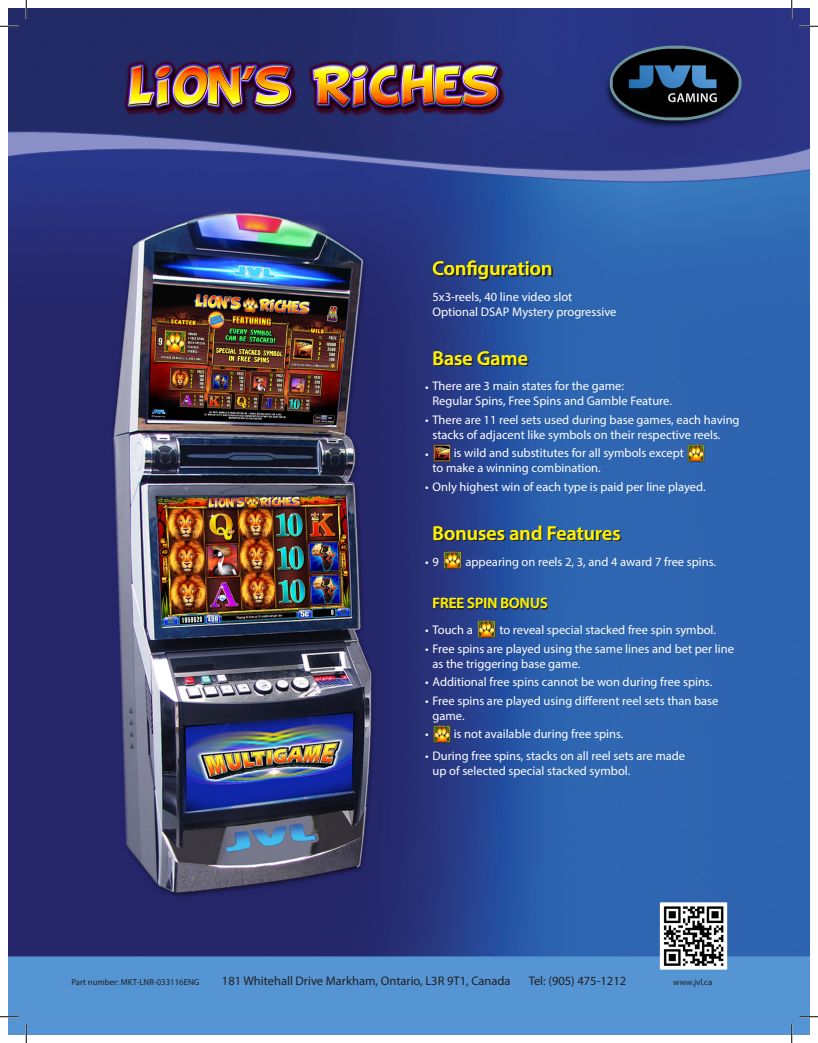
<style>
.page{position:relative;width:818px;height:1043px;background:#fff}
.page>*{position:absolute;margin:0;border:0;box-sizing:border-box;transform-origin:0 0}
.t1{font:600 20px "Myriad Pro";color:#fff101}
.t2{font:600 15px "Myriad Pro";color:#fff101}
.t3{font:12.5px/15px "Myriad Pro";color:#fff}
.t4{font:12.5px "Myriad Pro";color:#231f20}
.t5{font:8.75px "Myriad Pro";color:#231f20}
</style>
<div class="page">
<img style="left:9px;top:9px;width:800px;height:1025px">
<svg style="left:434px;top:262px;width:118px;height:18px;background:#253f75"></svg>
<svg style="left:435px;top:352px;width:93px;height:14px"></svg>
<svg style="left:435px;top:526px;width:186px;height:15px;background:#264275"></svg>
<svg style="left:434px;top:599px;width:114px;height:10px"></svg>
<img style="left:427px;top:438px;width:29px;height:29px">
<img style="left:427px;top:719px;width:29px;height:29px">
<img style="left:471px;top:614px;width:30px;height:29px">
<img style="left:681px;top:438px;width:30px;height:29px">
<img style="left:437px;top:545px;width:30px;height:29px">
<svg style="left:0;top:25px;width:19px;height:2px"></svg>
<svg style="left:799px;top:25px;width:19px;height:2px"></svg>
<svg style="left:0;top:1015px;width:19px;height:2px"></svg>
<svg style="left:799px;top:1015px;width:19px;height:2px"></svg>
<svg style="left:25px;top:0;width:2px;height:19px"></svg>
<svg style="left:25px;top:1024px;width:2px;height:18px"></svg>
<svg style="left:790px;top:0;width:2px;height:19px"></svg>
<svg style="left:790px;top:1024px;width:2px;height:18px"></svg>
<p class="t1" style="left:432px;top:256px;width:122px">Configuration</p>
<p class="t3" style="left:432px;top:289px;width:141px">5x3-reels, 40 line video slot</p>
<p class="t3" style="left:432px;top:304px;width:185px">Optional DSAP Mystery progressive</p>
<p class="t1" style="left:432px;top:345px;width:97px">Base Game</p>
<p class="t3" style="left:425px;top:378px;width:200px">• There are 3 main states for the game:</p>
<p class="t3" style="left:432px;top:393px;width:241px">Regular Spins, Free Spins and Gamble Feature.</p>
<p class="t3" style="left:432px;top:412px;width:308px;text-indent:-7px">• There are 11 reel sets used during base games, each having stacks of adjacent like symbols on their respective reels.</p>
<p class="t3" style="left:453px;top:445px;width:232px">is wild and substitutes for all symbols except</p>
<p class="t3" style="left:432px;top:460px;width:170px">to make a winning combination.</p>
<p class="t3" style="left:425px;top:479px;width:282px">• Only highest win of each type is paid per line played.</p>
<p class="t3" style="left:425px;top:446px;width:5px">•</p>
<p class="t1" style="left:432px;top:520px;width:190px">Bonuses and Features</p>
<p class="t3" style="left:425px;top:553px;width:15px">• 9</p>
<p class="t3" style="left:465px;top:553px;width:252px">appearing on reels 2, 3, and 4 award 7 free spins.</p>
<p class="t2" style="left:432px;top:593px;width:117px">FREE SPIN BONUS</p>
<p class="t3" style="left:425px;top:622px;width:49px">• Touch a</p>
<p class="t3" style="left:499px;top:622px;width:218px">to reveal special stacked free spin symbol.</p>
<p class="t3" style="left:432px;top:640px;width:303px;text-indent:-7px">• Free spins are played using the same lines and bet per line as the triggering base game.</p>
<p class="t3" style="left:425px;top:674px;width:289px">• Additional free spins cannot be won during free spins.</p>
<p class="t3" style="left:432px;top:692px;width:287px;text-indent:-7px">• Free spins are played using different reel sets than base game.</p>
<p class="t3" style="left:453px;top:726px;width:171px">is not available during free spins.</p>
<p class="t3" style="left:425px;top:748px;width:261px">• During free spins, stacks on all reel sets are made</p>
<p class="t3" style="left:432px;top:763px;width:199px">up of selected special stacked symbol.</p>
<p class="t3" style="left:425px;top:726px;width:5px">•</p>
<p class="t5" style="left:71px;top:976px;width:129px">Part number: MKT-LNR-033116ENG</p>
<p class="t4" style="left:222px;top:973px;width:290px">181 Whitehall Drive Markham, Ontario, L3R 9T1, Canada</p>
<p class="t4" style="left:528px;top:973px;width:99px">Tel: (905) 475-1212</p>
<p class="t5" style="left:673px;top:976px;width:41px">www.jvl.ca</p>
</div>
